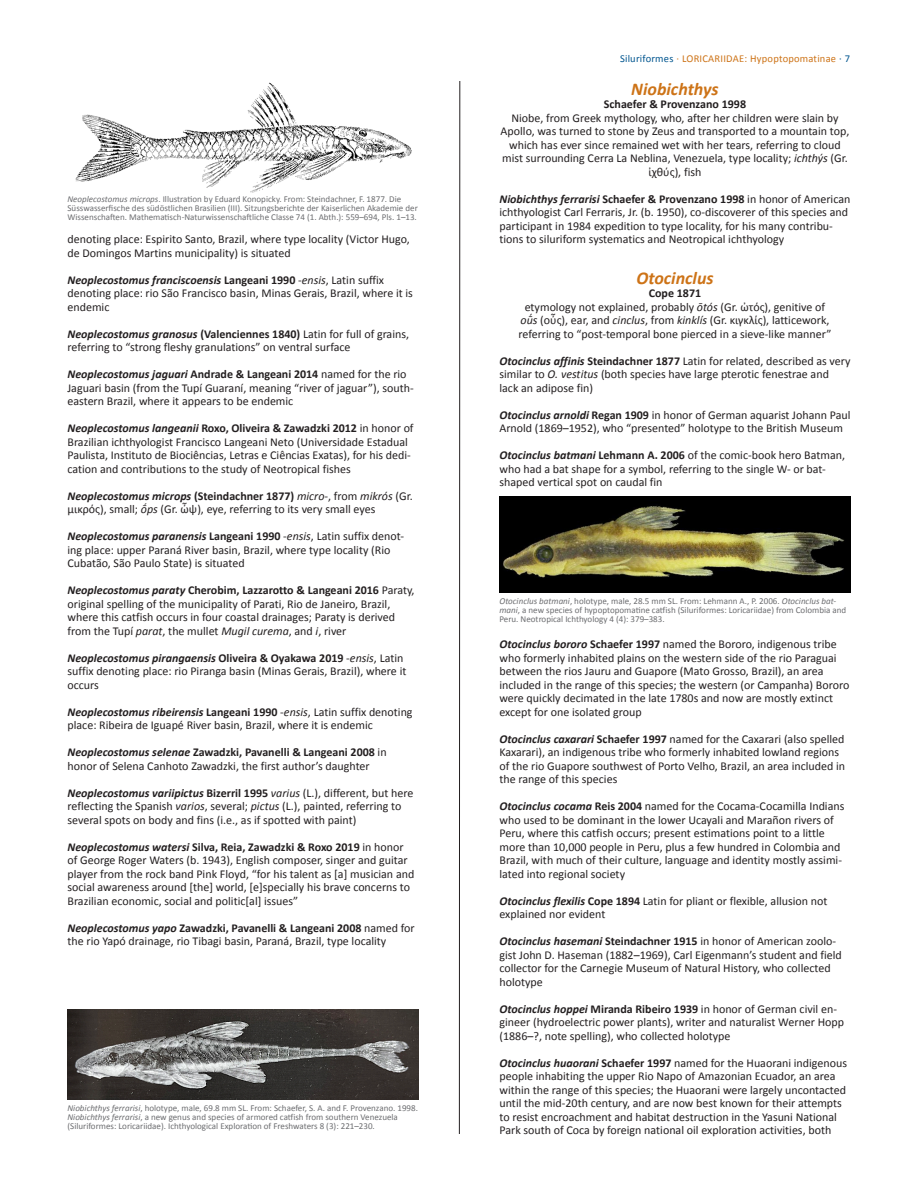
<style>
.page{position:relative;width:918px;height:1188px;background:#fff}
.page>*{position:absolute;margin:0;border:0;box-sizing:border-box;transform-origin:0 0}
.t1{font:italic 700 18px "Calibri";color:#cd7317}
.t2{font:12px/13.5px "Calibri";color:#231f20}
.t3{font:700 12px "Calibri";color:#231f20}
.t4{font:10.5px "Calibri";letter-spacing:.02em;color:#cd7317}
.t5{font:9px/9px "Calibri";color:#6c6d70}
.s1{font-style:italic}
.s2{font-weight:700;font-style:italic}
.s3{font-weight:700}
.s4{color:#00558f}
</style>
<div class="page">
<hr style="left:459px;top:81px;width:1px;height:1053px;background:#231f20">
<img style="left:75px;top:82px;width:337px;height:111px">
<img style="left:68px;top:1009px;width:350px;height:91px">
<img style="left:500px;top:496px;width:350px;height:96px">
<p class="t5" style="left:68px;top:194px;width:352px"><span class="s1">Neoplecostomus microps</span>. Illustration by Eduard Konopicky. From: Steindachner, F. 1877. Die<br>Süsswasserfische des südöstlichen Brasilien (III). Sitzungsberichte der Kaiserlichen Akademie der<br>Wissenschaften. Mathematisch-Naturwissenschaftliche Classe 74 (1. Abth.): 559–694, Pls. 1–13.</p>
<p class="t2" style="left:68px;top:232px;width:344px">denoting place: Espirito Santo, Brazil, where type locality (Victor Hugo, de Domingos Martins municipality) is situated</p>
<p class="t2" style="left:68px;top:273px;width:347px"><span class="s2">Neoplecostomus franciscoensis</span> <span class="s3">Langeani 1990</span> -<span class="s1">ensis</span>, Latin suffix denoting place: rio São Francisco basin, Minas Gerais, Brazil, where it is endemic</p>
<p class="t2" style="left:68px;top:327px;width:343px"><span class="s2">Neoplecostomus granosus</span> <span class="s3">(Valenciennes 1840)</span> Latin for full of grains, referring to “strong fleshy granulations” on ventral surface</p>
<p class="t2" style="left:68px;top:367px;width:348px"><span class="s2">Neoplecostomus jaguari</span> <span class="s3">Andrade &amp; Langeani 2014</span> named for the rio<br>Jaguari basin (from the Tupí Guaraní, meaning “river of jaguar”), south&shy;eastern Brazil, where it appears to be endemic</p>
<p class="t2" style="left:68px;top:421px;width:348px"><span class="s2">Neoplecostomus langeanii</span> <span class="s3">Roxo, Oliveira &amp; Zawadzki 2012</span> in honor of Brazilian ichthyologist Francisco Langeani Neto (Universidade Estadual Paulista, Instituto de Biociências, Letras e Ciências Exatas), for his dedi&shy;cation and contributions to the study of Neotropical fishes</p>
<p class="t2" style="left:68px;top:489px;width:347px"><span class="s2">Neoplecostomus microps</span> <span class="s3">(Steindachner 1877)</span> <span class="s1">micro</span>-, from <span class="s1">mikrós</span> (Gr. μικρός), small; <span class="s1">ṓps</span> (Gr. ὦψ), eye, referring to its very small eyes</p>
<p class="t2" style="left:68px;top:529px;width:338px"><span class="s2">Neoplecostomus paranensis</span> <span class="s3">Langeani 1990</span> -<span class="s1">ensis</span>, Latin suffix denot&shy;ing place: upper Paraná River basin, Brazil, where type locality (Rio<br>Cubatão, São Paulo State) is situated</p>
<p class="t2" style="left:68px;top:583px;width:349px"><span class="s2">Neoplecostomus paraty</span> <span class="s3">Cherobim, Lazzarotto &amp; Langeani 2016</span> Paraty, original spelling of the municipality of Parati, Rio de Janeiro, Brazil, where this catfish occurs in four coastal drainages; Paraty is derived from the Tupí <span class="s1">parat</span>, the mullet <span class="s1">Mugil curema</span>, and <span class="s1">i</span>, river</p>
<p class="t2" style="left:68px;top:651px;width:340px"><span class="s2">Neoplecostomus pirangaensis</span> <span class="s3">Oliveira &amp; Oyakawa 2019</span> -<span class="s1">ensis</span>, Latin suffix denoting place: rio Piranga basin (Minas Gerais, Brazil), where it occurs</p>
<p class="t2" style="left:68px;top:705px;width:347px"><span class="s2">Neoplecostomus ribeirensis</span> <span class="s3">Langeani 1990</span> -<span class="s1">ensis</span>, Latin suffix denoting place: Ribeira de Iguapé River basin, Brazil, where it is endemic</p>
<p class="t2" style="left:68px;top:745px;width:321px"><span class="s2">Neoplecostomus selenae</span> <span class="s3">Zawadzki, Pavanelli &amp; Langeani 2008</span> in honor of Selena Canhoto Zawadzki, the first author’s daughter</p>
<p class="t2" style="left:68px;top:786px;width:347px"><span class="s2">Neoplecostomus variipictus</span> <span class="s3">Bizerril 1995</span> <span class="s1">varius</span> (L.), different, but here reflecting the Spanish <span class="s1">varios</span>, several; <span class="s1">pictus</span> (L.), painted, referring to several spots on body and fins (i.e., as if spotted with paint)</p>
<p class="t2" style="left:68px;top:840px;width:348px"><span class="s2">Neoplecostomus watersi</span> <span class="s3">Silva, Reia, Zawadzki &amp; Roxo 2019</span> in honor of George Roger Waters (b. 1943), English composer, singer and guitar player from the rock band Pink Floyd, “for his talent as [a] musician and social awareness around [the] world, [e]specially his brave concerns to Brazilian economic, social and politic[al] issues”</p>
<p class="t2" style="left:68px;top:921px;width:349px"><span class="s2">Neoplecostomus yapo</span> <span class="s3">Zawadzki, Pavanelli &amp; Langeani 2008</span> named for the rio Yapó drainage, rio Tibagi basin, Paraná, Brazil, type locality</p>
<p class="t5" style="left:68px;top:1103px;width:352px"><span class="s1">Niobichthys ferrarisi</span>, holotype, male, 69.8 mm SL. From: Schaefer, S. A. and F. Provenzano. 1998.<br><span class="s1">Niobichthys ferrarisi</span>, a new genus and species of armored catfish from southern Venezuela (Siluriformes: Loricariidae). Ichthyological Exploration of Freshwaters 8 (3): 221–230.</p>
<p class="t4" style="left:620px;top:51px;width:232px"><span class="s4">Siluriformes</span> · LORICARIIDAE: Hypoptopomatinae <span class="s4">· 7</span></p>
<p class="t1" style="left:631px;top:76px;width:89px">Niobichthys</p>
<p class="t3" style="left:604px;top:96px;width:144px">Schaefer &amp; Provenzano 1998</p>
<p class="t2" style="left:501px;top:110px;width:350px;text-align:center">Niobe, from Greek mythology, who, after her children were slain by Apollo, was turned to stone by Zeus and transported to a mountain top, which has ever since remained wet with her tears, referring to cloud mist surrounding Cerra La Neblina, Venezuela, type locality; <span class="s1">ichthýs</span> (Gr. ἰχθύς), fish</p>
<p class="t2" style="left:500px;top:191px;width:352px"><span class="s2">Niobichthys ferrarisi</span> <span class="s3">Schaefer &amp; Provenzano 1998</span> in honor of American ichthyologist Carl Ferraris, Jr. (b. 1950), co-discoverer of this species and participant in 1984 expedition to type locality, for his many contribu&shy;tions to siluriform systematics and Neotropical ichthyology</p>
<p class="t1" style="left:636px;top:265px;width:79px">Otocinclus</p>
<p class="t3" style="left:649px;top:285px;width:54px">Cope 1871</p>
<p class="t2" style="left:525px;top:299px;width:302px">etymology not explained, probably <span class="s1">ōtós</span> (Gr. ὠτός), genitive of</p>
<p class="t2" style="left:521px;top:313px;width:310px"><span class="s1">oū́s</span> (οὖς), ear, and <span class="s1">cinclus</span>, from <span class="s1">kinklís</span> (Gr. κιγκλίς), latticework,</p>
<p class="t2" style="left:519px;top:326px;width:314px">referring to “post-temporal bone pierced in a sieve-like manner”</p>
<p class="t2" style="left:500px;top:353px;width:352px"><span class="s2">Otocinclus affinis</span> <span class="s3">Steindachner 1877</span> Latin for related, described as very similar to <span class="s1">O. vestitus</span> (both species have large pterotic fenestrae and lack an adipose fin)</p>
<p class="t2" style="left:500px;top:407px;width:352px"><span class="s2">Otocinclus arnoldi</span> <span class="s3">Regan 1909</span> in honor of German aquarist Johann Paul<br>Arnold (1869–1952), who “presented” holotype to the British Museum</p>
<p class="t2" style="left:500px;top:448px;width:347px"><span class="s2">Otocinclus batmani</span> <span class="s3">Lehmann A. 2006</span> of the comic-book hero Batman, who had a bat shape for a symbol, referring to the single W- or bat&shy;shaped vertical spot on caudal fin</p>
<p class="t5" style="left:500px;top:596px;width:348px"><span class="s1">Otocinclus batmani</span>, holotype, male, 28.5 mm SL. From: Lehmann A., P. 2006. <span class="s1">Otocinclus bat&shy;mani</span>, a new species of hypoptopomatine catfish (Siluriformes: Loricariidae) from Colombia and<br>Peru. Neotropical Ichthyology 4 (4): 379–383.</p>
<p class="t2" style="left:500px;top:637px;width:351px"><span class="s2">Otocinclus bororo</span> <span class="s3">Schaefer 1997</span> named the Bororo, indigenous tribe who formerly inhabited plains on the western side of the rio Paraguai between the rios Jauru and Guapore (Mato Grosso, Brazil), an area included in the range of this species; the western (or Campanha) Bororo were quickly decimated in the late 1780s and now are mostly extinct except for one isolated group</p>
<p class="t2" style="left:500px;top:731px;width:347px"><span class="s2">Otocinclus caxarari</span> <span class="s3">Schaefer 1997</span> named for the Caxarari (also spelled Kaxarari), an indigenous tribe who formerly inhabited lowland regions of the rio Guapore southwest of Porto Velho, Brazil, an area included in the range of this species</p>
<p class="t2" style="left:500px;top:799px;width:346px"><span class="s2">Otocinclus cocama</span> <span class="s3">Reis 2004</span> named for the Cocama-Cocamilla Indians who used to be dominant in the lower Ucayali and Marañon rivers of Peru, where this catfish occurs; present estimations point to a little more than 10,000 people in Peru, plus a few hundred in Colombia and Brazil, with much of their culture, language and identity mostly assimi&shy;lated into regional society</p>
<p class="t2" style="left:500px;top:893px;width:330px"><span class="s2">Otocinclus flexilis</span> <span class="s3">Cope 1894</span> Latin for pliant or flexible, allusion not explained nor evident</p>
<p class="t2" style="left:500px;top:934px;width:344px"><span class="s2">Otocinclus hasemani</span> <span class="s3">Steindachner 1915</span> in honor of American zoolo&shy;gist John D. Haseman (1882–1969), Carl Eigenmann’s student and field collector for the Carnegie Museum of Natural History, who collected holotype</p>
<p class="t2" style="left:500px;top:1001px;width:346px"><span class="s2">Otocinclus hoppei</span> <span class="s3">Miranda Ribeiro 1939</span> in honor of German civil en&shy;gineer (hydroelectric power plants), writer and naturalist Werner Hopp (1886–?, note spelling), who collected holotype</p>
<p class="t2" style="left:500px;top:1055px;width:349px"><span class="s2">Otocinclus huaorani</span> <span class="s3">Schaefer 1997</span> named for the Huaorani indigenous people inhabiting the upper Rio Napo of Amazonian Ecuador, an area within the range of this species; the Huaorani were largely uncontacted until the mid-20th century, and are now best known for their attempts to resist encroachment and habitat destruction in the Yasuni National Park south of Coca by foreign national oil exploration activities, both</p>
</div>
